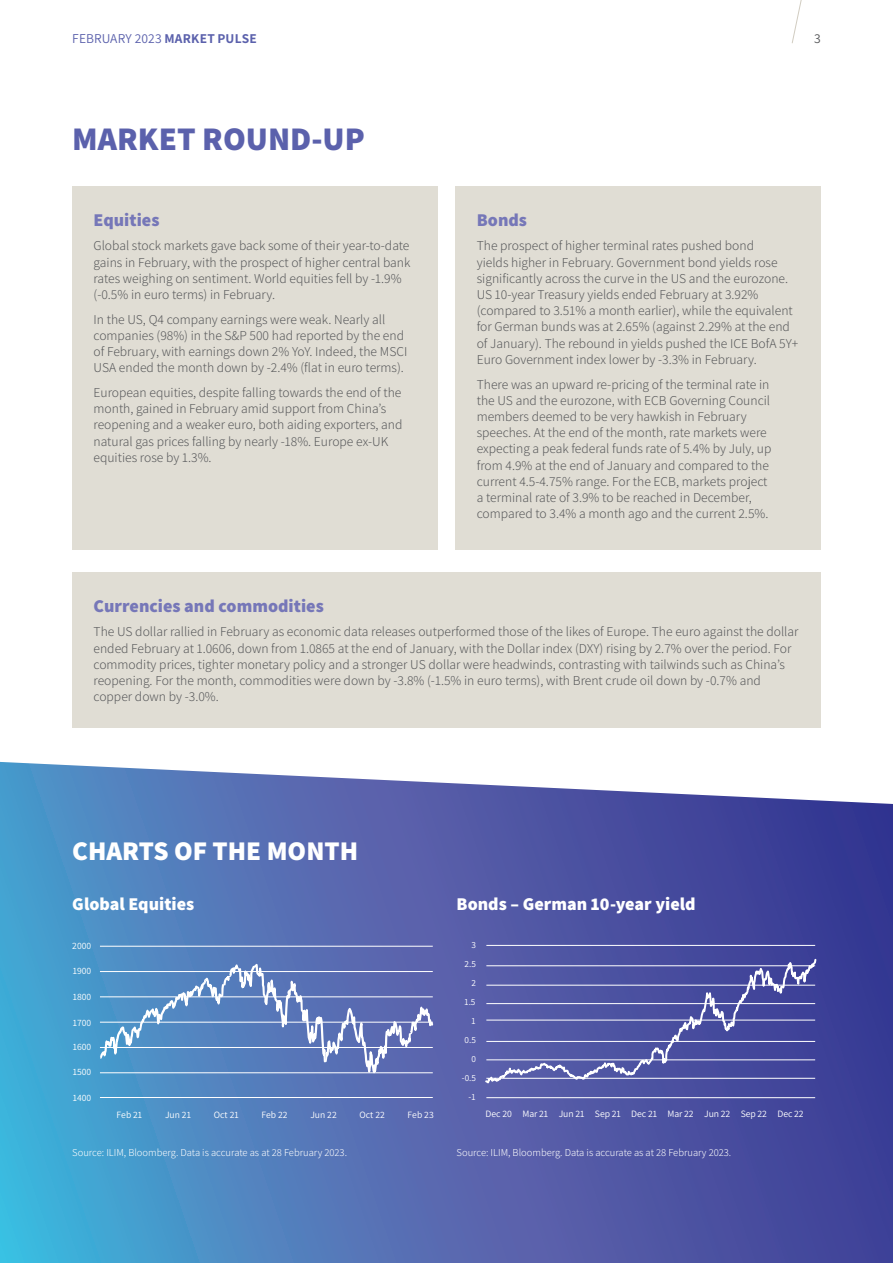
<style>
.page{position:relative;width:893px;height:1263px;background:#fff}
.page>*{position:absolute;margin:0;border:0;box-sizing:border-box;transform-origin:0 0}
.Body{font:800 33px "Assistant";color:#5b61ac}
.Body-2{font:800 27px "Assistant";color:#fff}
.Body-3{font:800 18px "Assistant";color:#fff}
.Body-4{font:800 18px "Assistant";color:#7677b8}
.Body-5{font:300 13.5px/16.2px "Assistant";color:#57585a}
.ILIM_body_copy{font:13.5px "Assistant";letter-spacing:.005em;color:#5b61ac}
.Body-6{font:13.5px "Assistant";color:#57585a}
.Body-7{font:300 10.5px "Assistant";color:#fff}
.t1{font:9.75px "Assistant";letter-spacing:-.01em;color:#fff}
.t2{font:9.6px "Assistant";color:#fff}
.t3{font:9.15px "Assistant";color:#fff}
.s1{font-weight:700}
</style>
<div class="page">
<svg style="left:791px;top:0;width:11px;height:44px"></svg>
<div style="left:72px;top:186px;width:365px;height:364px;background:#e0ddd4"></div>
<div style="left:455px;top:186px;width:366px;height:364px;background:#e0ddd4"></div>
<div style="left:72px;top:572px;width:749px;height:155px;background:#e0ddd4"></div>
<svg style="left:0;top:762px;width:893px;height:501px;background:#5572b4"></svg>
<hr style="left:100px;top:1097px;width:333px;height:1px;background:#fff">
<hr style="left:100px;top:946px;width:333px;height:1px;background:#fff">
<svg style="left:100px;top:963px;width:333px;height:111px;background:#698bc2"></svg>
<svg style="left:484px;top:940px;width:333px;height:147px;background:#5358a4"></svg>
<hr style="left:486px;top:1041px;width:329px;height:1px;background:#fff">
<hr style="left:486px;top:1020px;width:329px;height:1px;background:#fff">
<hr style="left:486px;top:1003px;width:329px;height:1px;background:#fff">
<hr style="left:486px;top:985px;width:329px;height:1px;background:#fff">
<hr style="left:486px;top:965px;width:329px;height:1px;background:#fff">
<hr style="left:486px;top:945px;width:329px;height:1px;background:#fff">
<hr style="left:486px;top:1078px;width:329px;height:1px;background:#fff">
<hr style="left:486px;top:1097px;width:329px;height:1px;background:#fff">
<p class="ILIM_body_copy" style="left:72px;top:29px;width:186px">FEBRUARY 2023 <span class="s1">MARKET PULSE</span></p>
<p class="Body-6" style="left:814px;top:29px;width:8px">3</p>
<p class="Body" style="left:72px;top:116px;width:294px">MARKET ROUND-UP</p>
<p class="Body-4" style="left:94px;top:207px;width:67px">Equities</p>
<p class="Body-5" style="left:94px;top:237px;width:318px">Global stock markets gave back some of their year-to-date gains in February, with the prospect of higher central bank rates weighing on sentiment. World equities fell by -1.9% (-0.5% in euro terms) in February.</p>
<p class="Body-5" style="left:94px;top:310px;width:315px">In the US, Q4 company earnings were weak. Nearly all companies (98%) in the S&amp;P 500 had reported by the end of February, with earnings down 2% YoY. Indeed, the MSCI USA ended the month down by -2.4% (flat in euro terms).</p>
<p class="Body-5" style="left:94px;top:384px;width:310px">European equities, despite falling towards the end of the month, gained in February amid support from China’s reopening and a weaker euro, both aiding exporters, and natural gas prices falling by nearly -18%. Europe ex-UK equities rose by 1.3%.</p>
<p class="Body-4" style="left:477px;top:207px;width:52px">Bonds</p>
<p class="Body-5" style="left:477px;top:237px;width:323px">The prospect of higher terminal rates pushed bond<br>yields higher in February. Government bond yields rose significantly across the curve in the US and the eurozone.<br>US 10-year Treasury yields ended February at 3.92% (compared to 3.51% a month earlier), while the equivalent for German bunds was at 2.65% (against 2.29% at the end of January). The rebound in yields pushed the ICE BofA 5Y+ Euro Government index lower by -3.3% in February.</p>
<p class="Body-5" style="left:477px;top:375px;width:296px">There was an upward re-pricing of the terminal rate in the US and the eurozone, with ECB Governing Council members deemed to be very hawkish in February speeches. At the end of the month, rate markets were expecting a peak federal funds rate of 5.4% by July, up from 4.9% at the end of January and compared to the current 4.5-4.75% range. For the ECB, markets project a terminal rate of 3.9% to be reached in December, compared to 3.4% a month ago and the current 2.5%.</p>
<p class="Body-4" style="left:94px;top:593px;width:232px">Currencies and commodities</p>
<p class="Body-5" style="left:94px;top:623px;width:706px">The US dollar rallied in February as economic data releases outperformed those of the likes of Europe. The euro against the dollar ended February at 1.0606, down from 1.0865 at the end of January, with the Dollar index (DXY) rising by 2.7% over the period. For commodity prices, tighter monetary policy and a stronger US dollar were headwinds, contrasting with tailwinds such as China’s reopening. For the month, commodities were down by -3.8% (-1.5% in euro terms), with Brent crude oil down by -0.7% and copper down by -3.0%.</p>
<p class="Body-2" style="left:72px;top:832px;width:287px">CHARTS OF THE MONTH</p>
<p class="Body-3" style="left:72px;top:891px;width:124px">Global Equities</p>
<p class="t2" style="left:72px;top:939px;width:20px">2000</p>
<p class="t2" style="left:73px;top:964px;width:20px">1900</p>
<p class="t2" style="left:73px;top:990px;width:20px">1800</p>
<p class="t2" style="left:73px;top:1016px;width:20px">1700</p>
<p class="t2" style="left:73px;top:1040px;width:20px">1600</p>
<p class="t2" style="left:73px;top:1065px;width:20px">1500</p>
<p class="t2" style="left:73px;top:1091px;width:20px">1400</p>
<p class="t2" style="left:117px;top:1108px;width:27px">Feb 21</p>
<p class="t2" style="left:165px;top:1108px;width:27px">Jun 21</p>
<p class="t2" style="left:214px;top:1108px;width:26px">Oct 21</p>
<p class="t2" style="left:261px;top:1108px;width:28px">Feb 22</p>
<p class="t2" style="left:310px;top:1108px;width:28px">Jun 22</p>
<p class="t2" style="left:360px;top:1108px;width:27px">Oct 22</p>
<p class="t2" style="left:408px;top:1108px;width:28px">Feb 23</p>
<p class="Body-7" style="left:72px;top:1145px;width:276px">Source: ILIM, Bloomberg. Data is accurate as at 28 February 2023.</p>
<p class="Body-3" style="left:457px;top:891px;width:241px">Bonds – German 10-year yield</p>
<p class="t3" style="left:471px;top:939px;width:6px">3</p>
<p class="t3" style="left:465px;top:958px;width:13px">2.5</p>
<p class="t3" style="left:471px;top:977px;width:6px">2</p>
<p class="t3" style="left:465px;top:996px;width:12px">1.5</p>
<p class="t3" style="left:471px;top:1015px;width:6px">1</p>
<p class="t3" style="left:465px;top:1034px;width:13px">0.5</p>
<p class="t3" style="left:471px;top:1053px;width:6px">0</p>
<p class="t3" style="left:462px;top:1071px;width:16px">-0.5</p>
<p class="t3" style="left:469px;top:1090px;width:8px">-1</p>
<p class="t1" style="left:485px;top:1107px;width:320px">Dec 20 Mar 21 Jun 21 Sep 21 Dec 21 Mar 22 Jun 22 Sep 22 Dec 22</p>
<p class="Body-7" style="left:457px;top:1145px;width:276px">Source: ILIM, Bloomberg. Data is accurate as at 28 February 2023.</p>
</div>
